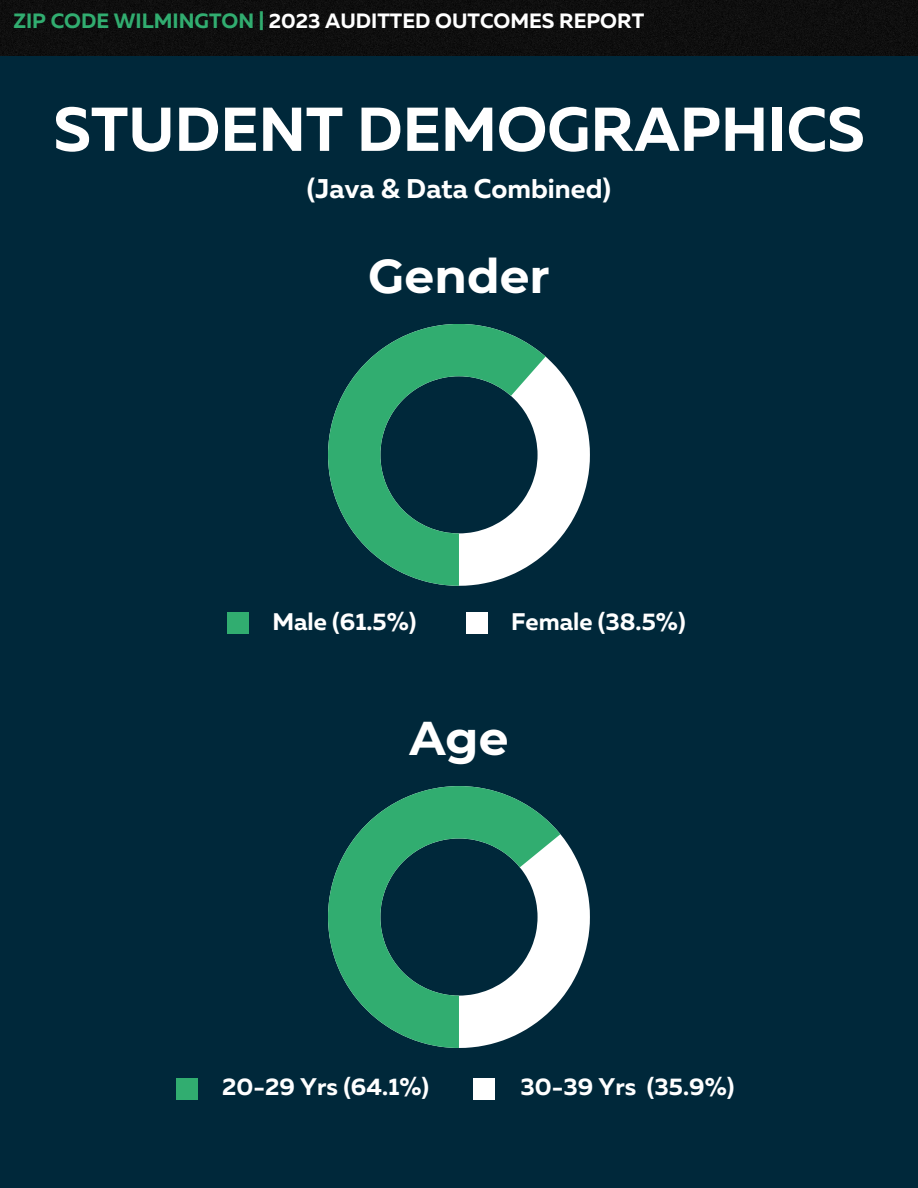
<style>
.page{position:relative;width:918px;height:1188px;background:#00283a}
.page>*{position:absolute;margin:0;border:0;box-sizing:border-box;transform-origin:0 0}
.t1{font:700 61.8px "Muller";color:#fff}
.t2{font:700 47.25px "Montserrat";color:#fff}
.t3{font:700 27px "Muller";color:#fff}
.t4{font:700 24px "Muller";color:#fff}
.t5{font:700 20.7px "Muller";color:#fff}
.s1{color:#31ad70}
</style>
<div class="page">
<div style="left:0;top:0;width:918px;height:55px;background:#0f0f0f"></div>
<svg style="left:546px;top:357px;width:44px;height:196px;fill:#fff"></svg>
<svg style="left:328px;top:324px;width:218px;height:262px"></svg>
<div style="left:227px;top:613px;width:21px;height:21px;background:#31ad70"></div>
<div style="left:466px;top:613px;width:21px;height:21px;background:#fff"></div>
<svg style="left:560px;top:834px;width:30px;height:167px;fill:#fff"></svg>
<svg style="left:328px;top:786px;width:232px;height:262px"></svg>
<div style="left:176px;top:1078px;width:21px;height:22px;background:#31ad70"></div>
<div style="left:473px;top:1078px;width:21px;height:22px;background:#fff"></div>
<p class="t5" style="left:13px;top:12px;width:632px"><span class="s1">ZIP CODE WILMINGTON |</span> 2023 AUDITTED OUTCOMES REPORT</p>
<h1 class="t1" style="left:53px;top:103px;width:813px">STUDENT DEMOGRAPHICS</h1>
<p class="t3" style="left:307px;top:177px;width:306px">(Java &amp; Data Combined)</p>
<h2 class="t2" style="left:368px;top:247px;width:183px">Gender</h2>
<p class="t4" style="left:272px;top:611px;width:146px">Male (61.5%)</p>
<p class="t4" style="left:511px;top:611px;width:176px">Female (38.5%)</p>
<h2 class="t2" style="left:409px;top:709px;width:101px">Age</h2>
<p class="t4" style="left:222px;top:1077px;width:208px">20-29 Yrs (64.1%)</p>
<p class="t4" style="left:520px;top:1077px;width:215px">30-39 Yrs (35.9%)</p>
</div>
